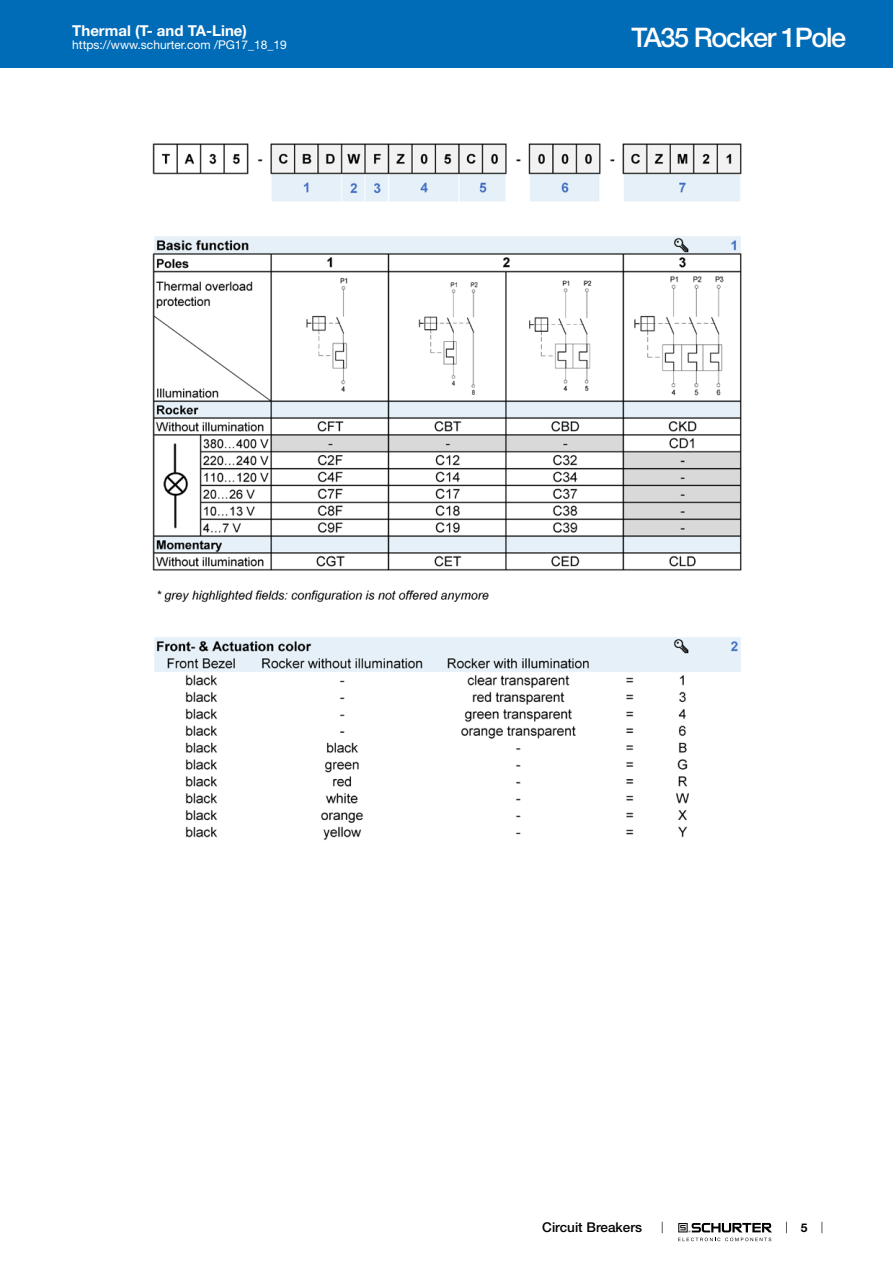
<style>
.page{position:relative;width:893px;height:1263px;background:#fff}
.page>*{position:absolute;margin:0;border:0;box-sizing:border-box;transform-origin:0 0}
.t1{font:500 27px "Helvetica Neue LT";letter-spacing:-.05em;color:#fff}
.t2{font:700 15px "Helvetica Neue LT";color:#fff}
.t3{font:500 13.5px "Helvetica Neue LT";color:#000}
.t4{font:12px "Helvetica Neue LT";color:#fff}
.t5{font:700 12px "Helvetica Neue LT";color:#000}
</style>
<div class="page">
<svg style="left:678px;top:1223px;width:94px;height:18px"></svg>
<div style="left:0;top:0;width:893px;height:68px;background:#006bb6"></div>
<img style="left:152px;top:143px;width:590px;height:697px">
<p class="t2" style="left:72px;top:21px;width:176px">Thermal (T- and TA-Line)</p>
<p class="t4" style="left:72px;top:38px;width:216px">https://www.schurter.com /PG17_18_19</p>
<h1 class="t1" style="left:632px;top:21px;width:216px">TA35 Rocker 1Pole</h1>
<p class="t3" style="left:542px;top:1219px;width:101px">Circuit Breakers</p>
<p class="t5" style="left:801px;top:1220px;width:8px">5</p>
</div>
